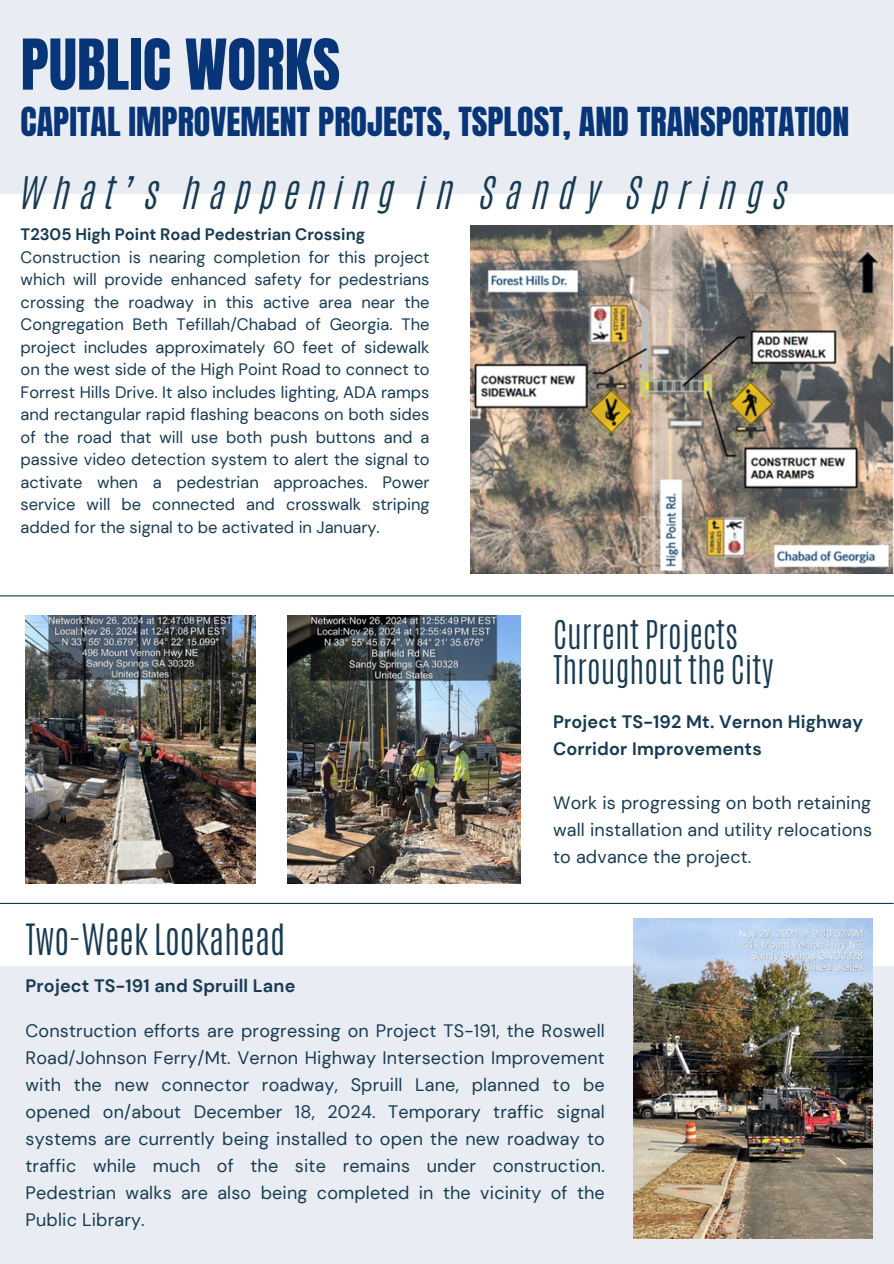
<style>
.page{position:relative;width:894px;height:1264px;background:#fff}
.page>*{position:absolute;margin:0;border:0;box-sizing:border-box;transform-origin:0 0}
.t1{font:59.55px "Anton";color:#073577}
.t2{font:37.5px "CA Generated";letter-spacing:.24em;color:#173b53}
.t3{font:37.5px "CA Generated";letter-spacing:.28em;color:#173b53}
.t4{font:300 36px "Antonio";color:#173b53}
.t5{font:34.05px "Anton";color:#073577}
.t6{font:300 33px/34.8px "Antonio";color:#173b53}
.t7{font:18px/27px "DM Sans";letter-spacing:.01em;color:#173b53;text-align:justify}
.t8{font:700 18px/27px "DM Sans";letter-spacing:.01em;color:#173b53}
.t9{font:16.5px/22.5px "DM Sans";color:#173b53;text-align:justify}
.t10{font:700 16.5px "DM Sans";color:#173b53}
</style>
<div class="page">
<img style="left:470px;top:225px;width:423px;height:349px">
<div style="left:0;top:0;width:893px;height:194px;background:#e9edf3"></div>
<hr style="left:0;top:595px;width:893px;height:1px;background:#173b53">
<div style="left:0;top:965px;width:893px;height:298px;background:#e9edf3"></div>
<hr style="left:0;top:902px;width:893px;height:2px;background:#173b53">
<img style="left:25px;top:615px;width:230px;height:268px">
<img style="left:287px;top:615px;width:233px;height:268px">
<img style="left:633px;top:918px;width:239px;height:320px">
<h4 class="t1" style="left:21px;top:22px;width:321px">PUBLIC WORKS</h4>
<h4 class="t5" style="left:21px;top:97px;width:830px">CAPITAL IMPROVEMENT PROJECTS, TSPLOST, AND TRANSPORTATION</h4>
<h1 class="t2" style="left:21px;top:166px;width:375px">What’s happening</h1>
<h2 class="t3" style="left:417px;top:166px;width:372px">in Sandy Springs</h2>
<h2 class="t10" style="left:21px;top:224px;width:346px">T2305 High Point Road Pedestrian Crossing</h2>
<p class="t9" style="left:21px;top:246px;width:410px">Construction is nearing completion for this project which will provide enhanced safety for pedestrians crossing the roadway in this active area near the Congregation Beth Tefillah/Chabad of Georgia. The project includes approximately 60 feet of sidewalk on the west side of the High Point Road to connect to Forrest Hills Drive. It also includes lighting, ADA ramps and rectangular rapid flashing beacons on both sides of the road that will use both push buttons and a passive video detection system to alert the signal to activate when a pedestrian approaches. Power service will be connected and crosswalk striping added for the signal to be activated in January.</p>
<p class="t6" style="left:553px;top:618px;width:222px">Current Projects<br>Throughout the City</p>
<h3 class="t4" style="left:25px;top:913px;width:261px">Two-Week Lookahead</h3>
<p class="t8" style="left:553px;top:708px;width:311px">Project TS-192 Mt. Vernon Highway<br>Corridor Improvements</p>
<p class="t7" style="left:553px;top:789px;width:320px">Work is progressing on both retaining wall installation and utility relocations to advance the project.</p>
<p class="t8" style="left:25px;top:972px;width:271px">Project TS-191 and Spruill Lane</p>
<p class="t7" style="left:25px;top:1017px;width:580px">Construction efforts are progressing on Project TS-191, the Roswell Road/Johnson Ferry/Mt. Vernon Highway Intersection Improvement with the new connector roadway, Spruill Lane, planned to be opened on/about December 18, 2024. Temporary traffic signal systems are currently being installed to open the new roadway to traffic while much of the site remains under construction.<br>Pedestrian walks are also being completed in the vicinity of the Public Library.</p>
</div>
